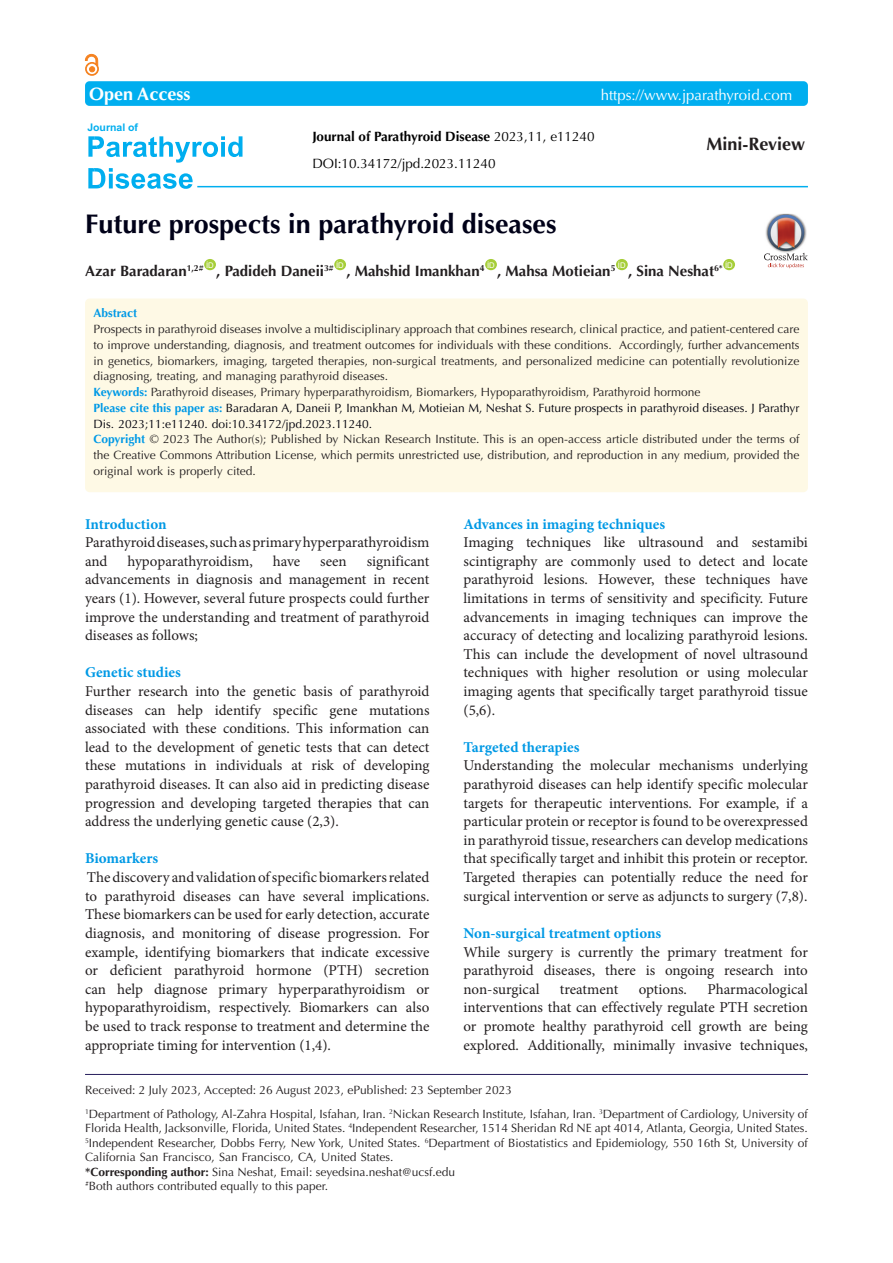
<style>
.page{position:relative;width:893px;height:1263px;background:#fff}
.page>*{position:absolute;margin:0;border:0;box-sizing:border-box;transform-origin:0 0}
.Pa3{font:700 27px "Optima LT Std";color:#000118}
.t1{font:700 18px "Optima LT Std";color:#231f20}
.t2{font:700 18px "Optima LT Std";color:#fff}
.t3{font:15px/18.6px "Minion Pro";color:#231f20;text-align:justify}
.t4{font:700 15px "Minion Pro";color:#0099e5}
.t5{font:700 15px "Optima LT Std";color:#231f20}
.t6{font:15px "Optima LT Std";color:#fff}
.t7{font:700 13.5px "Optima LT Std";color:#000}
.t8{font:13.5px "Optima LT Std";color:#000}
.t9{font:12px/15.8px "Optima LT Std";color:#231f20;text-align:justify}
.t10{font:12px/15.8px "Optima LT Std";color:#00000b}
.t11{font:700 12px "Optima LT Std";color:#0099e5}
.t12{font:700 10.5px "Arial";color:#00aeef}
.t13{font:7.8px "Arial";color:#fff}
.s1{font-weight:400}
.s2{font-weight:700;color:#0099e5}
.s3{font-weight:700}
</style>
<div class="page">
<div style="left:204px;top:259px;width:12px;height:11px;background:#a6ce39;border-radius:50%"></div>
<div style="left:334px;top:259px;width:12px;height:11px;background:#a6ce39;border-radius:50%"></div>
<div style="left:485px;top:259px;width:12px;height:11px;background:#a6ce39;border-radius:50%"></div>
<div style="left:616px;top:259px;width:12px;height:11px;background:#a6ce39;border-radius:50%"></div>
<div style="left:723px;top:259px;width:12px;height:11px;background:#a6ce39;border-radius:50%"></div>
<div style="left:85px;top:298px;width:723px;height:194px;background:#fef9e5;border-radius:5px"></div>
<hr style="left:85px;top:1074px;width:723px;height:1px;background:#261d5c">
<div style="left:85px;top:81px;width:723px;height:25px;background:#00aeef;border-radius:4px"></div>
<hr style="left:197px;top:186px;width:611px;height:1px;background:#00aeef">
<svg style="left:88px;top:136px;width:154px;height:53px"></svg>
<div style="left:85px;top:62px;width:14px;height:14px;border:2px solid #f58220;border-radius:50%"></div>
<svg style="left:85px;top:54px;width:13px;height:18px"></svg>
<svg style="left:764px;top:214px;width:44px;height:54px"></svg>
<p class="t2" style="left:89px;top:84px;width:103px">Open Access</p>
<p class="t6" style="left:601px;top:86px;width:193px">https://www.jparathyroid.com</p>
<p class="t7" style="left:312px;top:128px;width:284px">Journal of Parathyroid Disease <span class="s1">2023,11, e11240</span></p>
<p class="t12" style="left:87px;top:121px;width:52px">Journal of</p>
<p class="t1" style="left:706px;top:133px;width:100px">Mini-Review</p>
<p class="t8" style="left:312px;top:156px;width:185px">DOI:10.34172/jpd.2023.11240</p>
<p class="Pa3" style="left:85px;top:209px;width:473px">Future prospects in parathyroid diseases</p>
<p class="t5" style="left:85px;top:262px;width:120px">Azar Baradaran<sup>1,2#</sup></p>
<p class="t13" style="left:206px;top:260px;width:9px">ID</p>
<p class="t5" style="left:216px;top:262px;width:119px">, Padideh Daneii<sup>3#</sup></p>
<p class="t13" style="left:336px;top:260px;width:9px">ID</p>
<p class="t5" style="left:346px;top:262px;width:140px">, Mahshid Imankhan<sup>4</sup></p>
<p class="t13" style="left:487px;top:260px;width:9px">ID</p>
<p class="t5" style="left:497px;top:262px;width:120px">, Mahsa Motieian<sup>5</sup></p>
<p class="t13" style="left:618px;top:260px;width:9px">ID</p>
<p class="t5" style="left:628px;top:262px;width:96px">, Sina Neshat<sup>6*</sup></p>
<p class="t13" style="left:725px;top:260px;width:9px">ID</p>
<p class="t11" style="left:94px;top:306px;width:45px">Abstract</p>
<p class="t9" style="left:94px;top:321px;width:707px">Prospects in parathyroid diseases involve a multidisciplinary approach that combines research, clinical practice, and patient-centered care to improve understanding, diagnosis, and treatment outcomes for individuals with these conditions. Accordingly, further advancements in genetics, biomarkers, imaging, targeted therapies, non-surgical treatments, and personalized medicine can potentially revolutionize diagnosing, treating, and managing parathyroid diseases.</p>
<p class="t9" style="left:94px;top:384px;width:608px"><span class="s2">Keywords:</span> Parathyroid diseases, Primary hyperparathyroidism, Biomarkers, Hypoparathyroidism, Parathyroid hormone</p>
<p class="t10" style="left:94px;top:400px;width:707px"><span class="s2">Please cite this paper as:</span> Baradaran A, Daneii P, Imankhan M, Motieian M, Neshat S. Future prospects in parathyroid diseases. J Parathyr<br>Dis. 2023;11:e11240. doi:10.34172/jpd.2023.11240.</p>
<p class="t9" style="left:94px;top:432px;width:707px"><span class="s2">Copyright</span> © 2023 The Author(s); Published by Nickan Research Institute. This is an open-access article distributed under the terms of the Creative Commons Attribution License, which permits unrestricted use, distribution, and reproduction in any medium, provided the original work is properly cited.</p>
<p class="t4" style="left:85px;top:513px;width:83px">Introduction</p>
<p class="t3" style="left:85px;top:533px;width:346px">Parathyroid diseases, such as primary hyperparathyroidism and</p>
<p class="t3" style="left:85px;top:552px;width:346px;text-indent:282px">significant advancements in diagnosis and management in recent years (1). However, several future prospects could further improve the understanding and treatment of parathyroid diseases as follows;</p>
<p class="t4" style="left:85px;top:662px;width:97px">Genetic studies</p>
<p class="t3" style="left:85px;top:682px;width:346px">Further research into the genetic basis of parathyroid diseases can help identify specific gene mutations associated with these conditions. This information can lead to the development of genetic tests that can detect these mutations in individuals at risk of developing parathyroid diseases. It can also aid in predicting disease progression and developing targeted therapies that can address the underlying genetic cause (2,3).</p>
<p class="t4" style="left:85px;top:848px;width:75px">Biomarkers</p>
<p class="t3" style="left:85px;top:868px;width:346px">The discovery and validation of specific biomarkers related to parathyroid diseases can have several implications.<br>These biomarkers can be used for early detection, accurate diagnosis, and monitoring of disease progression. For example, identifying biomarkers that indicate excessive or deficient parathyroid hormone (PTH) secretion can help diagnose primary hyperparathyroidism or hypoparathyroidism, respectively. Biomarkers can also be used to track response to treatment and determine the appropriate timing for intervention (1,4).</p>
<p class="t3" style="left:127px;top:552px;width:127px">hypoparathyroidism,</p>
<p class="t3" style="left:273px;top:552px;width:29px">have</p>
<p class="t3" style="left:320px;top:552px;width:28px">seen</p>
<p class="t4" style="left:463px;top:513px;width:203px">Advances in imaging techniques</p>
<p class="t3" style="left:463px;top:533px;width:346px">Imaging techniques like ultrasound and sestamibi scintigraphy are commonly used to detect and locate parathyroid lesions. However, these techniques have limitations in terms of sensitivity and specificity. Future advancements in imaging techniques can improve the accuracy of detecting and localizing parathyroid lesions.<br>This can include the development of novel ultrasound techniques with higher resolution or using molecular imaging agents that specifically target parathyroid tissue (5,6).</p>
<p class="t4" style="left:463px;top:736px;width:117px">Targeted therapies</p>
<p class="t3" style="left:463px;top:756px;width:346px">Understanding the molecular mechanisms underlying parathyroid diseases can help identify specific molecular targets for therapeutic interventions. For example, if a particular protein or receptor is found to be overexpressed in parathyroid tissue, researchers can develop medications that specifically target and inhibit this protein or receptor.<br>Targeted therapies can potentially reduce the need for surgical intervention or serve as adjuncts to surgery (7,8).</p>
<p class="t4" style="left:463px;top:922px;width:199px">Non-surgical treatment options</p>
<p class="t3" style="left:463px;top:942px;width:346px">While surgery is currently the primary treatment for parathyroid diseases, there is ongoing research into non-surgical</p>
<p class="t3" style="left:463px;top:980px;width:346px;text-indent:244px">Pharmacological interventions that can effectively regulate PTH secretion or promote healthy parathyroid cell growth are being explored. Additionally, minimally invasive techniques,</p>
<p class="t3" style="left:560px;top:980px;width:60px">treatment</p>
<p class="t3" style="left:639px;top:980px;width:50px">options.</p>
<p class="t9" style="left:85px;top:1083px;width:429px">Received: 2 July 2023, Accepted: 26 August 2023, ePublished: 23 September 2023</p>
<p class="t9" style="left:85px;top:1107px;width:724px;line-height:14.4px"><sup>1</sup>Department of Pathology, Al-Zahra Hospital, Isfahan, Iran. <sup>2</sup>Nickan Research Institute, Isfahan, Iran. <sup>3</sup>Department of Cardiology, University of<br>Florida Health, Jacksonville, Florida, United States. <sup>4</sup>Independent Researcher, 1514 Sheridan Rd NE apt 4014, Atlanta, Georgia, United States.</p>
<p class="t9" style="left:85px;top:1135px;width:724px;line-height:14.4px"><sup>5</sup>Independent Researcher, Dobbs Ferry, New York, United States. <sup>6</sup>Department of Biostatistics and Epidemiology, 550 16th St, University of<br>California San Francisco, San Francisco, CA, United States.</p>
<p class="t9" style="left:85px;top:1164px;width:372px"><span class="s3">*Corresponding author:</span> Sina Neshat, Email: seyedsina.neshat@ucsf.edu</p>
<p class="t9" style="left:85px;top:1179px;width:245px"><sup>#</sup>Both authors contributed equally to this paper.</p>
</div>
